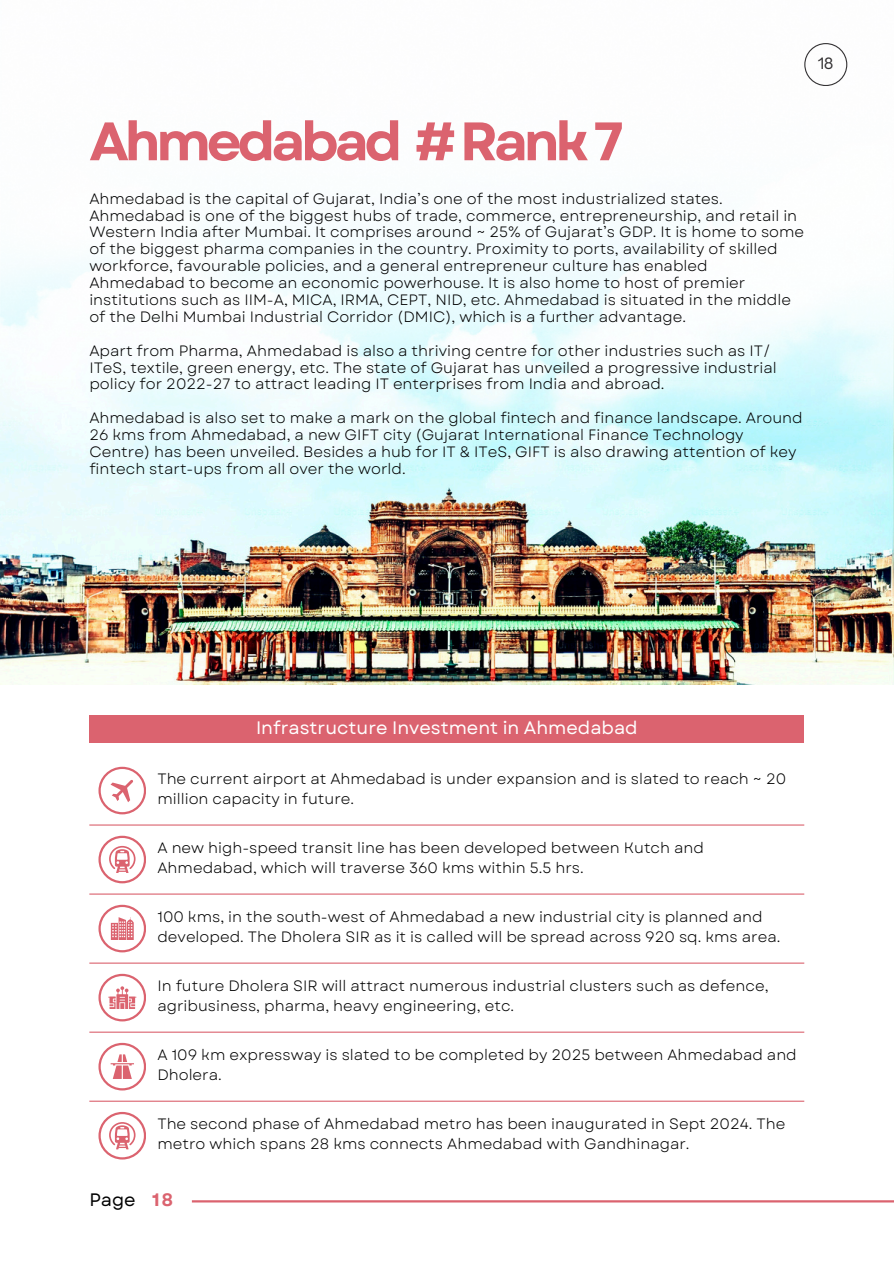
<style>
.page{position:relative;width:894px;height:1264px;background:#fff}
.page>*{position:absolute;margin:0;border:0;box-sizing:border-box;transform-origin:0 0}
.t1{font:700 54px "Garet";letter-spacing:-.08em;color:#db636f}
.t2{font:18px "Garet";color:#fff}
.t3{font:18px "Garet";color:#000}
.t4{font:700 18px "Garet";color:#db636f}
.t5{font:15px/16.8px "Garet";color:#000}
.t6{font:15px "Open Sauce One";color:#343234}
</style>
<div class="page">
<img style="left:0;top:446px;width:893px;height:238px">
<img style="left:0;top:57px;width:893px;height:389px">
<svg style="left:804px;top:43px;width:42px;height:43px"></svg>
<hr style="left:192px;top:1200px;width:701px;height:2px;background:#db636f">
<hr style="left:89px;top:824px;width:715px;height:1px;background:#db636f">
<hr style="left:89px;top:893px;width:715px;height:1px;background:#db636f">
<hr style="left:89px;top:1031px;width:715px;height:1px;background:#db636f">
<hr style="left:89px;top:962px;width:715px;height:1px;background:#db636f">
<hr style="left:89px;top:1100px;width:715px;height:1px;background:#db636f">
<div style="left:89px;top:715px;width:715px;height:27px;background:#db636f"></div>
<svg style="left:98px;top:835px;width:48px;height:48px"></svg>
<svg style="left:98px;top:766px;width:48px;height:48px"></svg>
<svg style="left:98px;top:904px;width:48px;height:48px"></svg>
<svg style="left:98px;top:973px;width:48px;height:48px"></svg>
<svg style="left:98px;top:1042px;width:48px;height:48px"></svg>
<svg style="left:98px;top:1111px;width:48px;height:48px"></svg>
<p class="t6" style="left:817px;top:54px;width:17px">18</p>
<h2 class="t1" style="left:89px;top:102px;width:536px">Ahmedabad # Rank 7</h2>
<p class="t5" style="left:89px;top:190px;width:716px">Ahmedabad is the capital of Gujarat, India’s one of the most industrialized states.<br>Ahmedabad is one of the biggest hubs of trade, commerce, entrepreneurship, and retail in Western India after Mumbai. It comprises around ~ 25% of Gujarat’s GDP. It is home to some of the biggest pharma companies in the country. Proximity to ports, availability of skilled workforce, favourable policies, and a general entrepreneur culture has enabled Ahmedabad to become an economic powerhouse. It is also home to host of premier institutions such as IIM-A, MICA, IRMA, CEPT, NID, etc. Ahmedabad is situated in the middle of the Delhi Mumbai Industrial Corridor (DMIC), which is a further advantage.</p>
<p class="t5" style="left:89px;top:342px;width:688px">Apart from Pharma, Ahmedabad is also a thriving centre for other industries such as IT/<br>ITeS, textile, green energy, etc. The state of Gujarat has unveiled a progressive industrial policy for 2022-27 to attract leading IT enterprises from India and abroad.</p>
<p class="t5" style="left:89px;top:409px;width:714px">Ahmedabad is also set to make a mark on the global fintech and finance landscape. Around 26 kms from Ahmedabad, a new GIFT city (Gujarat International Finance Technology Centre) has been unveiled. Besides a hub for IT &amp; ITeS, GIFT is also drawing attention of key fintech start-ups from all over the world.</p>
<p class="t2" style="left:256px;top:714px;width:383px">Infrastructure Investment in Ahmedabad</p>
<p class="t5" style="left:157px;top:768px;width:630px;line-height:20.2px">The current airport at Ahmedabad is under expansion and is slated to reach ~ 20 million capacity in future.</p>
<p class="t5" style="left:157px;top:837px;width:548px;line-height:20.2px">A new high-speed transit line has been developed between Kutch and<br>Ahmedabad, which will traverse 360 kms within 5.5 hrs.</p>
<p class="t5" style="left:157px;top:906px;width:624px;line-height:20.2px">100 kms, in the south-west of Ahmedabad a new industrial city is planned and developed. The Dholera SIR as it is called will be spread across 920 sq. kms area.</p>
<p class="t5" style="left:157px;top:975px;width:612px;line-height:20.2px">In future Dholera SIR will attract numerous industrial clusters such as defence, agribusiness, pharma, heavy engineering, etc.</p>
<p class="t5" style="left:157px;top:1044px;width:640px;line-height:20.2px">A 109 km expressway is slated to be completed by 2025 between Ahmedabad and<br>Dholera.</p>
<h1 class="t5" style="left:157px;top:1113px;width:629px;line-height:20.2px">The second phase of Ahmedabad metro has been inaugurated in Sept 2024. The metro which spans 28 kms connects Ahmedabad with Gandhinagar.</h1>
<p class="t3" style="left:89px;top:1186px;width:48px">Page</p>
<p class="t4" style="left:152px;top:1186px;width:22px">18</p>
</div>
